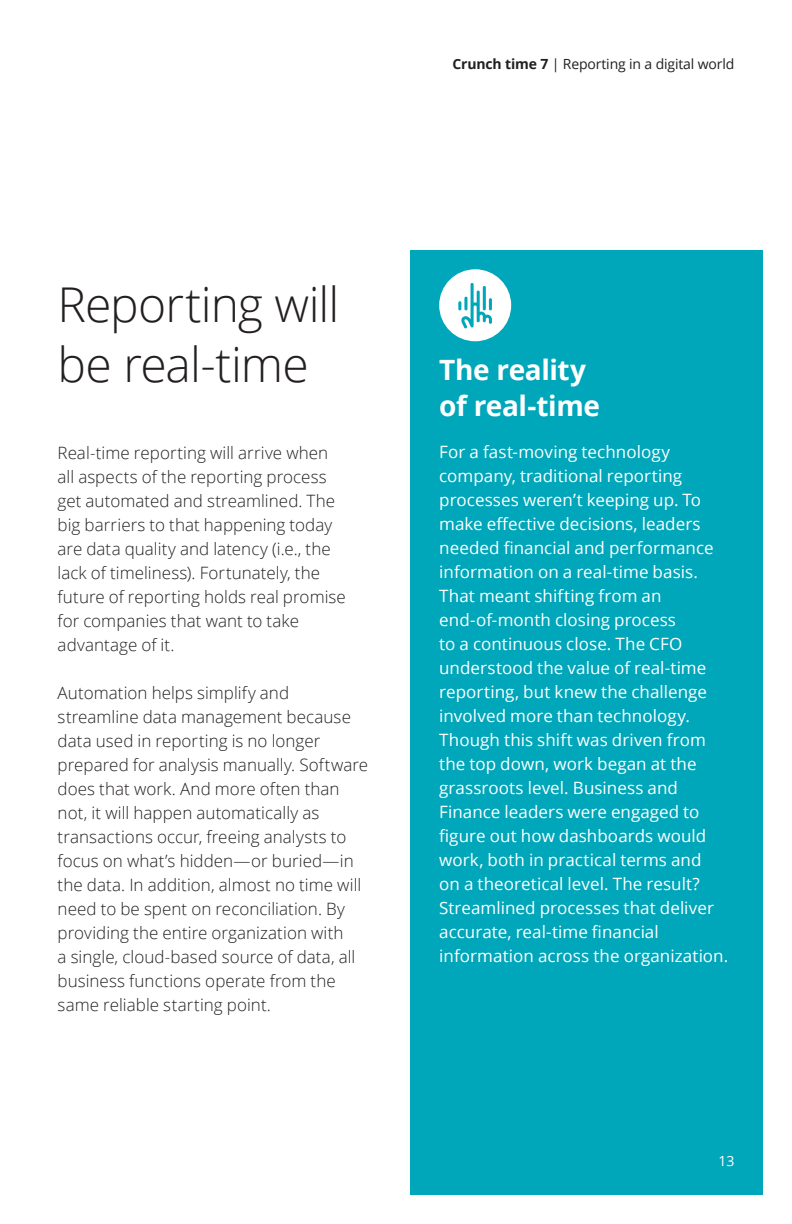
<style>
.page{position:relative;width:792px;height:1224px;background:#fff}
.page>*{position:absolute;margin:0;border:0;box-sizing:border-box;transform-origin:0 0}
.Story_heading_light{font:300 48px/60px "Open Sans";letter-spacing:-.02em;color:#231f20}
.Introduction__14_18p{font:700 28px/36px "Open Sans";letter-spacing:-.015em;color:#fff}
.Body_copy__8_5_12pt{font:300 17px/24px "Open Sans";letter-spacing:.005em;color:#231f20}
.Body_copy__8_5_12pt-2{font:17px/24px "Open Sans";letter-spacing:.005em;color:#fff}
.Brochure_title___Lef{font:14px "Open Sans";letter-spacing:-.01em;color:#231f20}
.Folio_Right_pg__7_9{font:14px "Open Sans";color:#fff}
.s1{font-weight:700}
</style>
<div class="page">
<div style="left:410px;top:251px;width:353px;height:944px;background:#00a6b9"></div>
<svg style="left:439px;top:269px;width:72px;height:72px"></svg>
<p class="Brochure_title___Lef" style="left:452px;top:54px;width:283px"><span class="s1">Crunch time 7</span> | Reporting in a digital world</p>
<p class="Story_heading_light" style="left:58px;top:273px;width:283px">Reporting will be real-time</p>
<p class="Body_copy__8_5_12pt" style="left:58px;top:441px;width:290px">Real-time reporting will arrive when all aspects of the reporting process get automated and streamlined. The big barriers to that happening today are data quality and latency (i.e., the lack of timeliness). Fortunately, the future of reporting holds real promise for companies that want to take advantage of it.</p>
<p class="Body_copy__8_5_12pt" style="left:58px;top:681px;width:312px">Automation helps simplify and streamline data management because data used in reporting is no longer prepared for analysis manually. Software does that work. And more often than not, it will happen automatically as transactions occur, freeing analysts to focus on what’s hidden—or buried—in the data. In addition, almost no time will need to be spent on reconciliation. By providing the entire organization with<br>a single, cloud-based source of data, all business functions operate from the same reliable starting point.</p>
<p class="Introduction__14_18p" style="left:439px;top:351px;width:162px">The reality of real-time</p>
<p class="Body_copy__8_5_12pt-2" style="left:439px;top:439px;width:291px">For a fast-moving technology company, traditional reporting processes weren’t keeping up. To make effective decisions, leaders needed financial and performance information on a real-time basis.<br>That meant shifting from an end-of-month closing process<br>to a continuous close. The CFO understood the value of real-time reporting, but knew the challenge involved more than technology.<br>Though this shift was driven from the top down, work began at the grassroots level. Business and<br>Finance leaders were engaged to figure out how dashboards would work, both in practical terms and<br>on a theoretical level. The result?<br>Streamlined processes that deliver accurate, real-time financial information across the organization.</p>
<p class="Folio_Right_pg__7_9" style="left:719px;top:1152px;width:17px">13</p>
</div>
